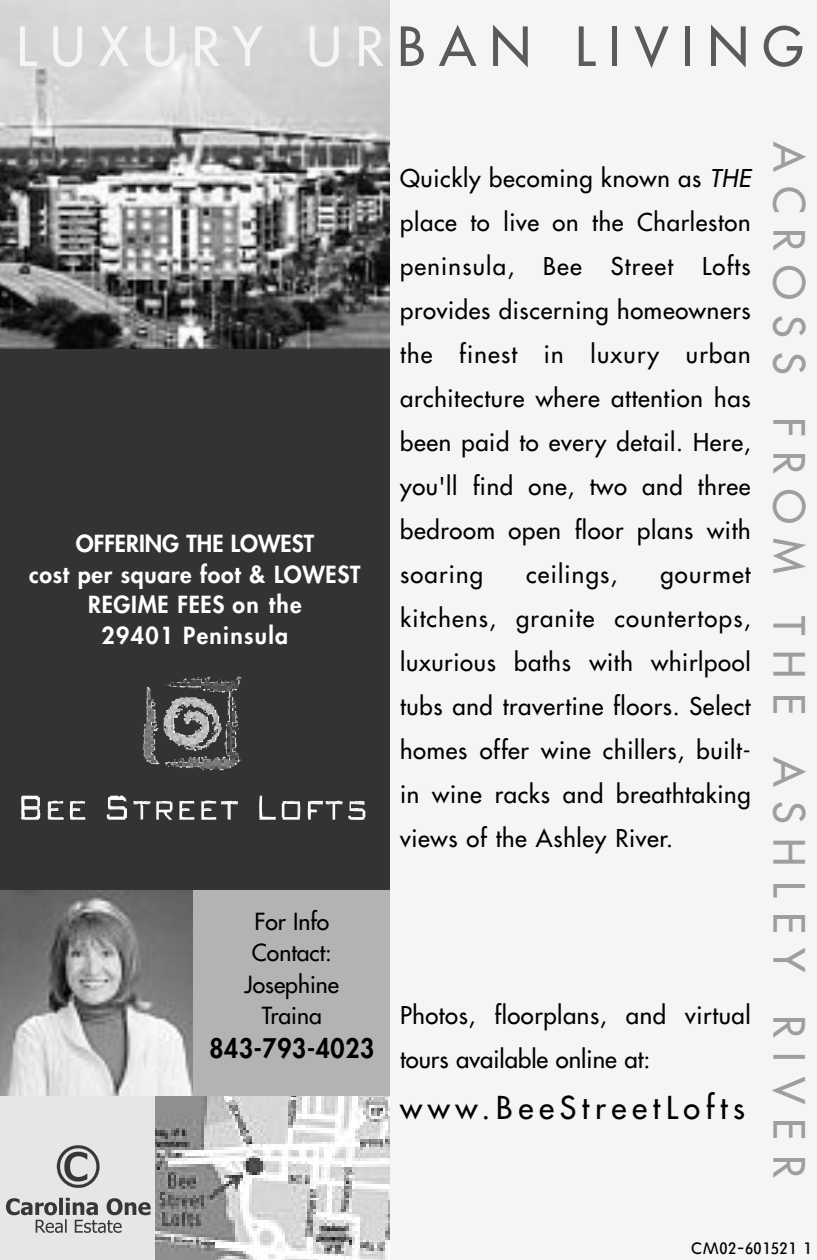
<style>
.page{position:relative;width:817px;height:1260px;background:#fff}
.page>*{position:absolute;margin:0;border:0;box-sizing:border-box;transform-origin:0 0}
.t1{font:52.5px "Futura";letter-spacing:.26em;color:#5a5a5a}
.t2{font:42px "Futura";letter-spacing:.345em;color:#9e9e9e}
.t3{font:30.8px "Futura";letter-spacing:.185em;color:#000}
.t4{font:800 26.25px "Futura";letter-spacing:.03em;color:#000;scale:.93 1}
.t5{font:24.5px "Post Techno 6";letter-spacing:.02em;color:#000}
.t6{font:23.8px/44.1px "Futura";letter-spacing:.03em;color:#000;text-align:justify}
.t7{font:23.8px "Futura";letter-spacing:.05em;color:#000}
.t8{font:800 23.1px/30.4px "Futura";letter-spacing:.03em;color:#fff;text-align:center}
.t9{font:23.1px/31.2px "Futura";color:#000;text-align:center}
.s1{color:#f5f5f5}
.s2{font-style:italic}
</style>
<div class="page">
<div style="left:0;top:0;width:816px;height:1260px;background:#f5f5f5"></div>
<img style="left:0;top:889px;width:193px;height:207px">
<div style="left:193px;top:889px;width:197px;height:208px;background:#b3b3b3"></div>
<img style="left:0;top:0;width:390px;height:348px">
<div style="left:0;top:349px;width:390px;height:540px;background:#333"></div>
<div style="left:0;top:1096px;width:159px;height:164px;background:#e6e6e6"></div>
<img style="left:190px;top:676px;width:51px;height:94px">
<img style="left:155px;top:1096px;width:235px;height:164px">
<svg style="left:6px;top:1145px;width:145px;height:88px"></svg>
<h1 class="t1" style="left:16px;top:17px;width:788px"><span class="s1">LUXURY UR</span>BAN LIVING</h1>
<p class="t8" style="left:29px;top:529px;width:333px">OFFERING THE LOWEST<br>cost per square foot &amp; LOWEST<br>REGIME FEES on the<br>29401 Peninsula</p>
<p class="t9" style="left:244px;top:907px;width:96px">For Info<br>Contact:<br>Josephine<br>Traina</p>
<p class="t4" style="left:209px;top:1033px;width:179px">843-793-4023</p>
<p class="t6" style="left:400px;top:156px;width:352px">Quickly becoming known as <span class="s2">THE </span>place to live on the Charleston peninsula, Bee Street Lofts provides discerning homeowners the finest in luxury urban architecture where attention has been paid to every detail. Here, you'll find one, two and three bedroom open floor plans with soaring</p>
<p class="t7" style="left:526px;top:561px;width:93px">ceilings,</p>
<p class="t6" style="left:400px;top:553px;width:352px;text-indent:260px">gourmet kitchens, granite countertops, luxurious baths with whirlpool tubs and travertine floors. Select homes offer wine chillers, built&shy;in wine racks and breathtaking views of the Ashley River.</p>
<p class="t6" style="left:400px;top:993px;width:352px">Photos, floorplans, and virtual tours available online at:</p>
<p class="t3" style="left:400px;top:1091px;width:346px">www.BeeStreetLofts</p>
<h2 class="t2" style="left:812px;top:142px;width:1037px;rotate:90deg">ACROSS FROM THE ASHLEY RIVER</h2>
<p class="t5" style="left:690px;top:1231px;width:122px">CM02-601521 1</p>
</div>
